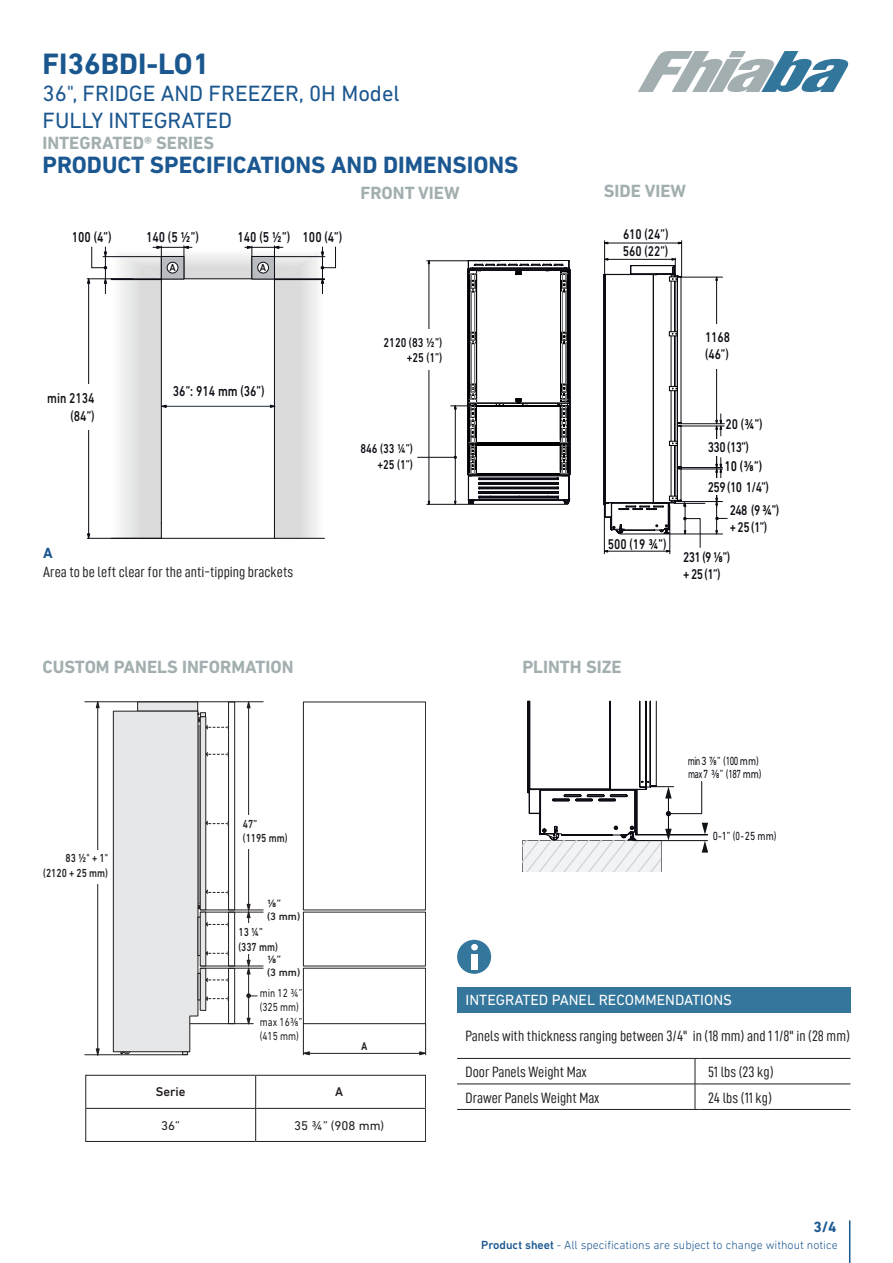
<style>
.page{position:relative;width:893px;height:1263px;background:#fff}
.page>*{position:absolute;margin:0;border:0;box-sizing:border-box;transform-origin:0 0}
.Product_code{font:700 30px "DIN Next LT Pro";color:#1b578f}
.Sottotitolo{font:700 24px "DIN Next LT Pro";color:#1b5790}
.Sigla{font:22.5px "DIN Next LT Pro";color:#1b578f}
.Serie{font:22.5px "DIN Next LT Pro";color:#1b578f}
.Serie-2{font:700 18px "DIN Next LT Pro";color:#a2aeaf}
.Lable_tabelle{font:15px "D DIN Condensed";color:#231f20}
.Information{font:15px "D DIN Condensed";color:#231f20}
.Titolo_fascioni_blu{font:15px "DIN Next LT Pro";color:#fff}
.Titolo_information{font:700 15px "DIN Next LT Pro";color:#1b5790}
.t1{font:500 14.55px "DIN Next LT Pro";color:#0d0c14;scale:.8 1}
.t2{font:500 14.55px/17.4px "DIN Next LT Pro";color:#161419;text-align:right;scale:.8 1}
.t3{font:500 14.4px/23.2px "DIN Next LT Pro";color:#0d0c14;scale:.8 1}
.t4{font:500 14.4px "DIN Next LT Pro";color:#000001;scale:.8 1}
.t5{font:500 13.05px/15.6px "DIN Next LT Pro";color:#0d0c14;text-align:right;scale:.8 1}
.t6{font:12.9px "DIN Next LT Pro";color:#231f20}
.t7{font:500 12.9px "DIN Next LT Pro";color:#231f20}
.t8{font:300 12px "DIN Next LT Pro";color:#1b5790}
.t9{font:12px/12.8px "DIN Next LT Pro";letter-spacing:-.07em;color:#0d0b14;scale:.7 1}
.t10{font:12px "DIN Next LT Pro";letter-spacing:-.07em;color:#0d0b14;scale:.8 1}
.t11{font:500 11.85px/14.2px "DIN Next LT Pro";color:#231f20;scale:.8 1}
.t12{font:11.85px/14.2px "DIN Next LT Pro";color:#231f20;scale:.8 1}
.t13{font:500 10.8px/12.9px "DIN Next LT Pro";color:#231f20}
.t14{font:700 10.8px "Century Gothic";color:#231f20;scale:.8 1}
.t15{font:500 10.2px "DIN Next LT Pro";color:#0d0c14}
.s1{color:#000001}
.s2{font-weight:500}
</style>
<div class="page">
<hr style="left:849px;top:1220px;width:1px;height:43px;background:#1b5790">
<svg style="left:638px;top:51px;width:211px;height:41px"></svg>
<hr style="left:605px;top:243px;width:77px;height:1px;background:#0d0c14">
<hr style="left:604px;top:240px;width:1px;height:35px;background:#0d0c14">
<hr style="left:681px;top:240px;width:1px;height:37px;background:#0d0c14">
<hr style="left:604px;top:502px;width:1px;height:52px;background:#0d0c14">
<hr style="left:669px;top:505px;width:1px;height:49px;background:#0d0c14">
<hr style="left:620px;top:534px;width:102px;height:1px;background:#0d0c14">
<hr style="left:677px;top:277px;width:45px;height:1px;background:#0d0c14">
<hr style="left:716px;top:469px;width:1px;height:65px;background:#0d0c14">
<hr style="left:677px;top:501px;width:45px;height:1px;background:#0d0c14">
<hr style="left:679px;top:469px;width:43px;height:1px;background:#0d0c14">
<hr style="left:679px;top:467px;width:43px;height:1px;background:#0d0c14">
<hr style="left:679px;top:426px;width:45px;height:1px;background:#0d0c14">
<hr style="left:679px;top:423px;width:45px;height:1px;background:#0d0c14">
<hr style="left:674px;top:503px;width:31px;height:1px;background:#0d0c14">
<hr style="left:716px;top:277px;width:1px;height:147px;background:#0d0c14">
<svg style="left:716px;top:413px;width:6px;height:23px"></svg>
<svg style="left:717px;top:457px;width:5px;height:21px"></svg>
<div style="left:699px;top:325px;width:51px;height:44px;background:#fff"></div>
<hr style="left:716px;top:426px;width:1px;height:42px;background:#0d0b14">
<div style="left:706px;top:439px;width:44px;height:17px;background:#fff"></div>
<hr style="left:716px;top:465px;width:1px;height:42px;background:#0d0b14">
<div style="left:706px;top:479px;width:44px;height:16px;background:#fff"></div>
<svg style="left:715px;top:517px;width:12px;height:3px"></svg>
<svg style="left:604px;top:258px;width:96px;height:294px"></svg>
<svg style="left:111px;top:283px;width:214px;height:256px"></svg>
<hr style="left:87px;top:538px;width:187px;height:1px;background:#0d0b14">
<hr style="left:88px;top:279px;width:1px;height:259px;background:#0d0b14">
<hr style="left:322px;top:247px;width:1px;height:47px;background:#0d0b14">
<hr style="left:162px;top:406px;width:113px;height:1px;background:#202d3b">
<svg style="left:161px;top:405px;width:5px;height:3px"></svg>
<svg style="left:270px;top:405px;width:5px;height:3px"></svg>
<hr style="left:105px;top:247px;width:1px;height:47px;background:#0d0b14">
<svg style="left:87px;top:246px;width:249px;height:37px"></svg>
<div style="left:43px;top:384px;width:57px;height:45px;background:#fff"></div>
<hr style="left:455px;top:406px;width:1px;height:98px;background:#0d0c14">
<hr style="left:451px;top:406px;width:50px;height:1px;background:#0d0c14">
<hr style="left:427px;top:504px;width:141px;height:1px;background:#0d0c14">
<hr style="left:429px;top:261px;width:1px;height:243px;background:#0d0b14">
<div style="left:379px;top:330px;width:68px;height:40px;background:#fff"></div>
<hr style="left:417px;top:457px;width:38px;height:1px;background:#0d0d14">
<hr style="left:427px;top:260px;width:73px;height:1px;background:#0d0b14">
<svg style="left:467px;top:260px;width:103px;height:244px"></svg>
<div style="left:457px;top:940px;width:34px;height:34px;background:#34769c;border-radius:50%"></div>
<div style="left:471px;top:954px;width:7px;height:16px;background:#fff"></div>
<div style="left:471px;top:944px;width:7px;height:6px;background:#fff;border-radius:50%"></div>
<hr style="left:85px;top:1054px;width:103px;height:1px;background:#231f20">
<hr style="left:303px;top:1053px;width:123px;height:1px;background:#231f20">
<hr style="left:303px;top:1024px;width:1px;height:31px;background:#231f20">
<hr style="left:425px;top:1024px;width:1px;height:31px;background:#231f20">
<svg style="left:96px;top:1048px;width:3px;height:7px"></svg>
<hr style="left:97px;top:702px;width:1px;height:353px;background:#231f20">
<svg style="left:96px;top:702px;width:3px;height:6px"></svg>
<hr style="left:85px;top:701px;width:178px;height:1px;background:#231f20">
<div style="left:137px;top:702px;width:61px;height:9px;background:#e6e7e9"></div>
<div style="left:62px;top:850px;width:46px;height:33px;background:#fff"></div>
<svg style="left:303px;top:1051px;width:7px;height:4px"></svg>
<svg style="left:419px;top:1051px;width:7px;height:4px"></svg>
<svg style="left:228px;top:702px;width:198px;height:322px"></svg>
<svg style="left:113px;top:710px;width:116px;height:345px"></svg>
<div style="left:228px;top:912px;width:7px;height:54px;border:1px solid #231f20"></div>
<div style="left:85px;top:1075px;width:341px;height:67px;border:1px solid #231f20"></div>
<hr style="left:86px;top:1108px;width:340px;height:1px;background:#231f20">
<hr style="left:255px;top:1075px;width:1px;height:66px;background:#231f20">
<svg style="left:522px;top:701px;width:186px;height:171px"></svg>
<div style="left:457px;top:987px;width:393px;height:25px;background:#34769c"></div>
<hr style="left:457px;top:1058px;width:238px;height:1px;background:#231f20">
<hr style="left:699px;top:1058px;width:151px;height:1px;background:#231f20">
<hr style="left:699px;top:1084px;width:151px;height:1px;background:#231f20">
<svg style="left:695px;top:1058px;width:4px;height:52px"></svg>
<hr style="left:699px;top:1109px;width:151px;height:1px;background:#231f20">
<hr style="left:457px;top:1084px;width:238px;height:1px;background:#231f20">
<hr style="left:457px;top:1109px;width:238px;height:1px;background:#231f20">
<p class="Product_code" style="left:43px;top:46px;width:168px">FI36BDI-LO1</p>
<p class="Sigla" style="left:43px;top:80px;width:359px">36", FRIDGE AND FREEZER, 0H Model</p>
<p class="Serie" style="left:43px;top:107px;width:191px">FULLY INTEGRATED</p>
<p class="Serie-2" style="left:43px;top:132px;width:173px">INTEGRATED® SERIES</p>
<p class="Sottotitolo" style="left:43px;top:150px;width:477px">PRODUCT SPECIFICATIONS AND DIMENSIONS</p>
<p class="t1" style="left:72px;top:228px;width:51px">100 (4”)</p>
<p class="t1" style="left:146px;top:228px;width:67px">140 (5 ½”)</p>
<p class="t1" style="left:238px;top:228px;width:132px">140 (5 ½”) 100 (4”)</p>
<p class="t15" style="left:169px;top:261px;width:8px">A</p>
<p class="t15" style="left:260px;top:261px;width:8px">A</p>
<p class="Serie-2" style="left:360px;top:182px;width:101px">FRONT VIEW</p>
<p class="Serie-2" style="left:604px;top:181px;width:84px">SIDE VIEW</p>
<p class="t3" style="left:623px;top:226px;width:59px;line-height:17px">610 (24”)<br>560 (22”)</p>
<p class="t2" style="left:47px;top:389px;width:61px">min 2134 (84”)</p>
<p class="t1" style="left:173px;top:383px;width:116px">36”: 914 mm (36”)</p>
<p class="Titolo_information" style="left:43px;top:544px;width:11px">A</p>
<p class="Information" style="left:43px;top:563px;width:251px">Area to be left clear for the anti-tipping brackets</p>
<p class="t5" style="left:384px;top:334px;width:75px">2120 (83 ½”) +25 (1”)</p>
<p class="t5" style="left:360px;top:441px;width:67px">846 (33 ¼”) +25 (1”)</p>
<p class="t3" style="left:705px;top:329px;width:33px;line-height:17.2px">1168 (46”)</p>
<p class="t3" style="left:608px;top:532px;width:75px">500 (19 <span class="s1">¾”</span>)</p>
<p class="t3" style="left:708px;top:412px;width:70px;text-indent:18px">20 (<span class="s1">¾”</span>)<br>330 (13”)</p>
<p class="t3" style="left:730px;top:475px;width:63px;text-indent:-22px">259 (10 1/4”)<br>248 (9 <span class="s1">¾”</span>)</p>
<p class="t3" style="left:683px;top:512px;width:106px;line-height:29.7px;text-indent:47px">+ 25 (1”)<br>231 (9 <span class="s1">⅛”</span>)</p>
<p class="t3" style="left:683px;top:563px;width:48px">+ 25 (1”)</p>
<p class="t4" style="left:724px;top:457px;width:49px">10 (⅜”)</p>
<p class="Serie-2" style="left:43px;top:656px;width:253px">CUSTOM PANELS INFORMATION</p>
<p class="Serie-2" style="left:522px;top:656px;width:101px">PLINTH SIZE</p>
<p class="t11" style="left:43px;top:851px;width:82px;text-align:right">83 ½" + 1" (2120 + 25 mm)</p>
<p class="t11" style="left:243px;top:817px;width:57px">47”<br>(1195 mm)</p>
<p class="t13" style="left:267px;top:897px;width:35px">⅛”<br>(3 mm)</p>
<p class="t13" style="left:267px;top:953px;width:35px">⅛”<br>(3 mm)</p>
<p class="t11" style="left:238px;top:925px;width:51px">13 ¼” (337 mm)</p>
<p class="t9" style="left:688px;top:754px;width:107px">min3 ⅞” (100 mm) max 7 ⅜” (187 mm)</p>
<p class="t10" style="left:713px;top:829px;width:81px">0-1” (0 - 25 mm)</p>
<p class="t12" style="left:260px;top:986px;width:55px">min 12 ¾” (325 mm) max 16⅜” (415 mm)</p>
<p class="t14" style="left:361px;top:1038px;width:9px">A</p>
<p class="t7" style="left:156px;top:1084px;width:31px">Serie</p>
<p class="t7" style="left:335px;top:1084px;width:9px">A</p>
<p class="t6" style="left:161px;top:1118px;width:20px">36”</p>
<p class="t6" style="left:294px;top:1118px;width:92px">35 ¾” (908 mm)</p>
<p class="Titolo_fascioni_blu" style="left:466px;top:991px;width:268px">INTEGRATED PANEL RECOMMENDATIONS</p>
<p class="Lable_tabelle" style="left:466px;top:1028px;width:386px">Panels with thickness ranging between 3/4" in (18 mm) and 1 1/8" in (28 mm)</p>
<p class="Lable_tabelle" style="left:466px;top:1064px;width:123px">Door Panels Weight Max</p>
<p class="Lable_tabelle" style="left:708px;top:1064px;width:67px">51 lbs (23 kg)</p>
<p class="Lable_tabelle" style="left:466px;top:1089px;width:135px">Drawer Panels Weight Max</p>
<p class="Lable_tabelle" style="left:708px;top:1089px;width:65px">24 lbs (11 kg)</p>
<p class="Titolo_information" style="left:813px;top:1218px;width:25px">3/4</p>
<p class="t8" style="left:481px;top:1238px;width:358px"><span class="s2">Product sheet</span> - All specifications are subject to change without notice</p>
</div>
